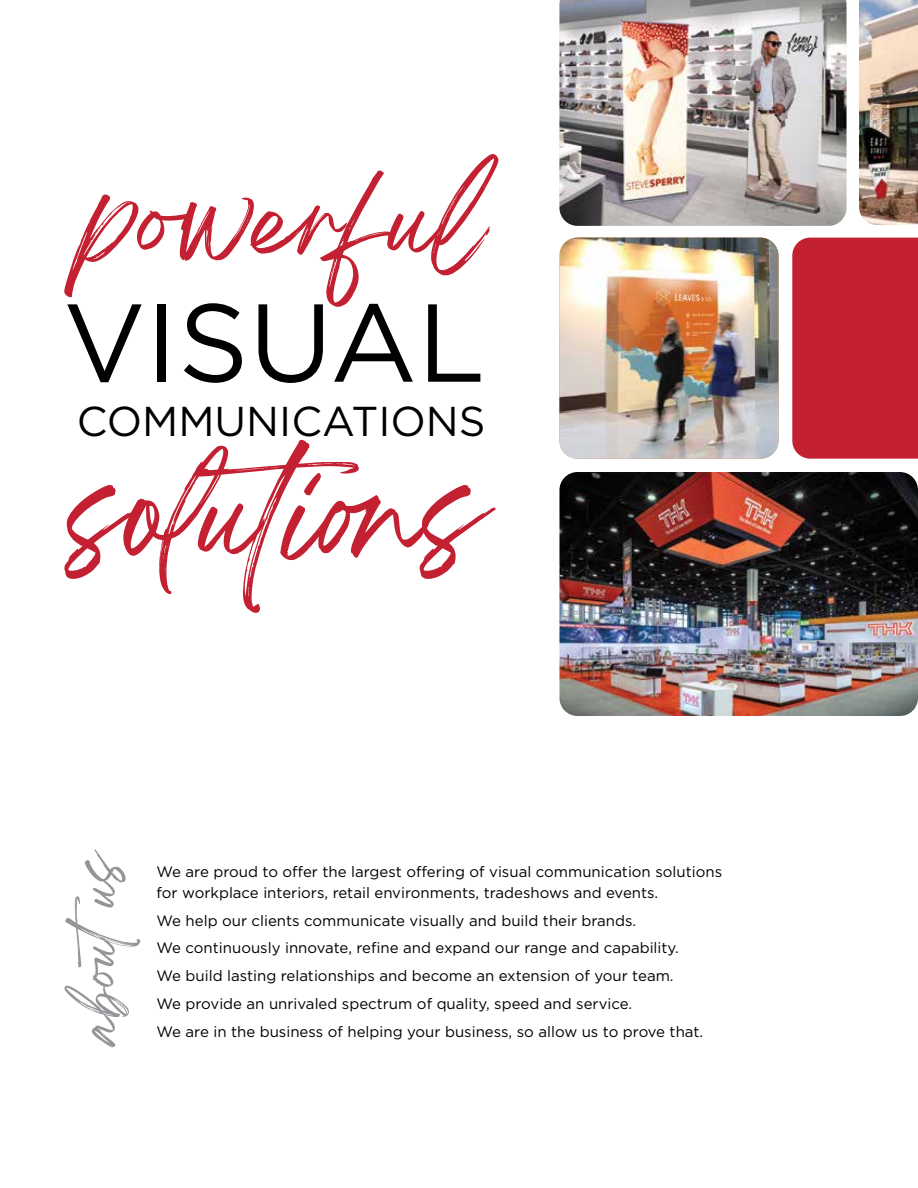
<style>
.page{position:relative;width:918px;height:1188px;background:#fff}
.page>*{position:absolute;margin:0;border:0;box-sizing:border-box;transform-origin:0 0}
.t1{font:116.7px "Breathing Personal Use";color:#c32032}
.t2{font:110.55px "Gotham";color:#000}
.t3{font:95.55px "Breathing Personal Use";color:#c32032}
.t4{font:50.7px "Breathing Personal Use";color:#939598}
.t5{font:41.7px "Gotham";color:#000}
.t6{font:15px/27.8px "Gotham";color:#000}
</style>
<div class="page">
<img style="left:559px;top:0;width:287px;height:226px">
<img style="left:559px;top:238px;width:220px;height:221px">
<img style="left:859px;top:0;width:59px;height:225px">
<div style="left:792px;top:238px;width:126px;height:221px;background:#c32032"></div>
<img style="left:559px;top:472px;width:359px;height:244px">
<h3 class="t3" style="left:84px;top:191px;width:403px">powerful</h3>
<h2 class="t2" style="left:63px;top:272px;width:424px">VISUAL</h2>
<h3 class="t5" style="left:77px;top:395px;width:410px">COMMUNICATIONS</h3>
<h1 class="t1" style="left:67px;top:479px;width:420px">solutions</h1>
<h3 class="t4" style="left:82px;top:1042px;width:196px;rotate:-90deg">aboutus</h3>
<p class="t6" style="left:157px;top:861px;width:567px;line-height:21px">We are proud to offer the largest offering of visual communication solutions for workplace interiors, retail environments, tradeshows and events.</p>
<p class="t6" style="left:157px;top:906px;width:548px">We help our clients communicate visually and build their brands.<br>We continuously innovate, refine and expand our range and capability.<br>We build lasting relationships and become an extension of your team.<br>We provide an unrivaled spectrum of quality, speed and service.<br>We are in the business of helping your business, so allow us to prove that.</p>
</div>
